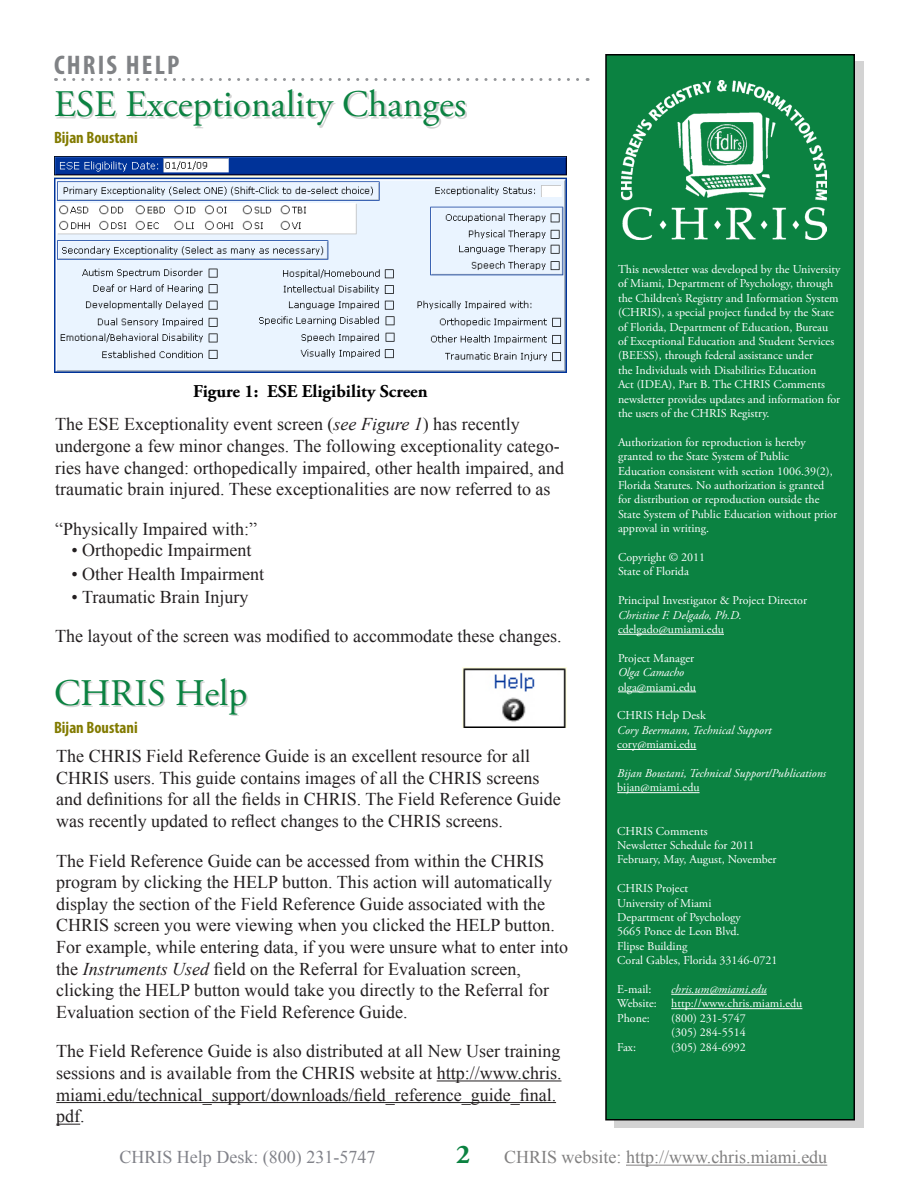
<style>
.page{position:relative;width:918px;height:1188px;background:#fff}
.page>*{position:absolute;margin:0;border:0;box-sizing:border-box;transform-origin:0 0}
.t1{font:37.5px "Adobe Garamond Pro";color:#0b8241}
.t2{font:700 condensed 27px "Myriad Pro";letter-spacing:.08em;color:#808285}
.t3{font:700 27px "Adobe Garamond Pro";color:#0b8241}
.t4{font:18px/21.6px "Times New Roman";color:#231f20}
.t5{font:18px "Times New Roman";color:#818080}
.t6{font:700 18px "Adobe Garamond Pro";color:#000}
.t7{font:18px "Times New Roman";color:#818289}
.t8{font:700 condensed 16.5px "Myriad Pro";color:#827b00}
.t9{font:12px/14.4px "Adobe Garamond Pro";color:#fff}
.t10{font:italic 12px "Adobe Garamond Pro";color:#fff}
.s1{font-style:italic}
</style>
<div class="page">
<div style="left:614px;top:61px;width:250px;height:1067px;background:#d3d3d3"></div>
<div style="left:605px;top:54px;width:250px;height:1066px;background:#0b8241;border:2px solid #000"></div>
<hr style="left:618px;top:634px;width:106px;height:1px;background:#fff">
<hr style="left:618px;top:692px;width:78px;height:1px;background:#fff">
<hr style="left:617px;top:749px;width:79px;height:1px;background:#fff">
<hr style="left:617px;top:792px;width:83px;height:1px;background:#fff">
<hr style="left:671px;top:994px;width:96px;height:1px;background:#fff">
<hr style="left:671px;top:1008px;width:131px;height:1px;background:#fff">
<img style="left:622px;top:80px;width:205px;height:159px">
<svg style="left:65px;top:78px;width:523px;height:3px"></svg>
<hr style="left:626px;top:1165px;width:201px;height:1px;background:#818080">
<div style="left:57px;top:91px;width:410px;height:37px;background:#231f20;opacity:.2"></div>
<div style="left:57px;top:680px;width:191px;height:36px;background:#231f20;opacity:.2"></div>
<hr style="left:437px;top:1081px;width:125px;height:1px;background:#231f20">
<hr style="left:56px;top:1102px;width:500px;height:1px;background:#231f20">
<svg style="left:56px;top:1124px;width:24px;height:1px"></svg>
<img style="left:54px;top:157px;width:513px;height:216px">
<img style="left:462px;top:668px;width:105px;height:59px">
<p class="t2" style="left:54px;top:48px;width:127px">CHRIS HELP</p>
<p class="t1" style="left:54px;top:82px;width:414px">ESE Exceptionality Changes</p>
<p class="t8" style="left:54px;top:127px;width:85px">Bijan Boustani</p>
<p class="t6" style="left:193px;top:381px;width:236px">Figure 1: ESE Eligibility Screen</p>
<p class="t4" style="left:55px;top:413px;width:510px">The ESE Exceptionality event screen (<span class="s1">see Figure 1</span>) has recently undergone a few minor changes. The following exceptionality catego&shy;ries have changed: orthopedically impaired, other health impaired, and traumatic brain injured. These exceptionalities are now referred to as</p>
<p class="t4" style="left:55px;top:518px;width:203px">“Physically Impaired with:”</p>
<p class="t4" style="left:72px;top:539px;width:181px">• Orthopedic Impairment</p>
<p class="t4" style="left:72px;top:562px;width:194px">• Other Health Impairment</p>
<p class="t4" style="left:72px;top:586px;width:178px">• Traumatic Brain Injury</p>
<p class="t4" style="left:55px;top:625px;width:508px">The layout of the screen was modified to accommodate these changes.</p>
<p class="t1" style="left:54px;top:670px;width:195px">CHRIS Help</p>
<p class="t4" style="left:56px;top:745px;width:506px">The CHRIS Field Reference Guide is an excellent resource for all CHRIS users. This guide contains images of all the CHRIS screens and definitions for all the fields in CHRIS. The Field Reference Guide was recently updated to reflect changes to the CHRIS screens.</p>
<p class="t4" style="left:56px;top:850px;width:513px">The Field Reference Guide can be accessed from within the CHRIS program by clicking the HELP button. This action will automatically display the section of the Field Reference Guide associated with the CHRIS screen you were viewing when you clicked the HELP button.<br>For example, while entering data, if you were unsure what to enter into the <span class="s1">Instruments Used</span> field on the Referral for Evaluation screen, clicking the HELP button would take you directly to the Referral for Evaluation section of the Field Reference Guide.</p>
<p class="t4" style="left:56px;top:1040px;width:507px">The Field Reference Guide is also distributed at all New User training sessions and is available from the CHRIS website at http://www.chris. miami.edu/technical_support/downloads/field_reference_guide_final. pdf.</p>
<p class="t8" style="left:54px;top:717px;width:85px">Bijan Boustani</p>
<p class="t9" style="left:618px;top:262px;width:224px">This newsletter was developed by the University of Miami, Department of Psychology, through the Children’s Registry and Information System (CHRIS), a special project funded by the State of Florida, Department of Education, Bureau of Exceptional Education and Student Services (BEESS), through federal assistance under<br>the Individuals with Disabilities Education<br>Act (IDEA), Part B. The CHRIS Comments newsletter provides updates and information for the users of the CHRIS Registry.</p>
<p class="t9" style="left:618px;top:435px;width:221px">Authorization for reproduction is hereby granted to the State System of Public Education consistent with section 1006.39(2), Florida Statutes. No authorization is granted for distribution or reproduction outside the State System of Public Education without prior approval in writing.</p>
<p class="t9" style="left:618px;top:550px;width:89px">Copyright © 2011</p>
<p class="t9" style="left:618px;top:565px;width:72px">State of Florida</p>
<p class="t9" style="left:618px;top:594px;width:191px">Principal Investigator &amp; Project Director</p>
<p class="t10" style="left:618px;top:608px;width:125px">Christine F. Delgado, Ph.D.</p>
<p class="t9" style="left:618px;top:622px;width:107px">cdelgado@umiami.edu</p>
<p class="t9" style="left:618px;top:651px;width:78px">Project Manager</p>
<p class="t10" style="left:618px;top:665px;width:68px">Olga Camacho</p>
<p class="t9" style="left:618px;top:680px;width:80px">olga@miami.edu</p>
<p class="t9" style="left:617px;top:709px;width:90px">CHRIS Help Desk</p>
<p class="t10" style="left:617px;top:723px;width:156px">Cory Beermann, Technical Support</p>
<p class="t9" style="left:617px;top:738px;width:81px">cory@miami.edu</p>
<p class="t10" style="left:617px;top:766px;width:210px">Bijan Boustani, Technical Support/Publications</p>
<p class="t9" style="left:617px;top:781px;width:84px">bijan@miami.edu</p>
<p class="t9" style="left:617px;top:824px;width:92px">CHRIS Comments</p>
<p class="t9" style="left:617px;top:838px;width:139px">Newsletter Schedule for 2011</p>
<p class="t9" style="left:617px;top:853px;width:161px">February, May, August, November</p>
<p class="t9" style="left:617px;top:882px;width:72px">CHRIS Project</p>
<p class="t9" style="left:617px;top:896px;width:96px">University of Miami</p>
<p class="t9" style="left:617px;top:910px;width:125px">Department of Psychology</p>
<p class="t9" style="left:617px;top:925px;width:124px">5665 Ponce de Leon Blvd.</p>
<p class="t9" style="left:617px;top:939px;width:72px">Flipse Building</p>
<p class="t9" style="left:617px;top:954px;width:162px">Coral Gables, Florida 33146-0721</p>
<p class="t9" style="left:617px;top:982px;width:36px">E-mail:</p>
<p class="t10" style="left:671px;top:982px;width:97px">chris.um@miami.edu</p>
<p class="t9" style="left:617px;top:997px;width:187px">Website: http://www.chris.miami.edu</p>
<p class="t9" style="left:617px;top:1011px;width:34px">Phone:</p>
<p class="t9" style="left:671px;top:1011px;width:76px">(800) 231-5747</p>
<p class="t9" style="left:671px;top:1026px;width:76px">(305) 284-5514</p>
<p class="t9" style="left:617px;top:1040px;width:20px">Fax:</p>
<p class="t9" style="left:671px;top:1040px;width:76px">(305) 284-6992</p>
<p class="t3" style="left:456px;top:1138px;width:16px">2</p>
<p class="t7" style="left:119px;top:1145px;width:257px">CHRIS Help Desk: (800) 231-5747</p>
<p class="t5" style="left:504px;top:1145px;width:325px">CHRIS website: http://www.chris.miami.edu</p>
</div>
